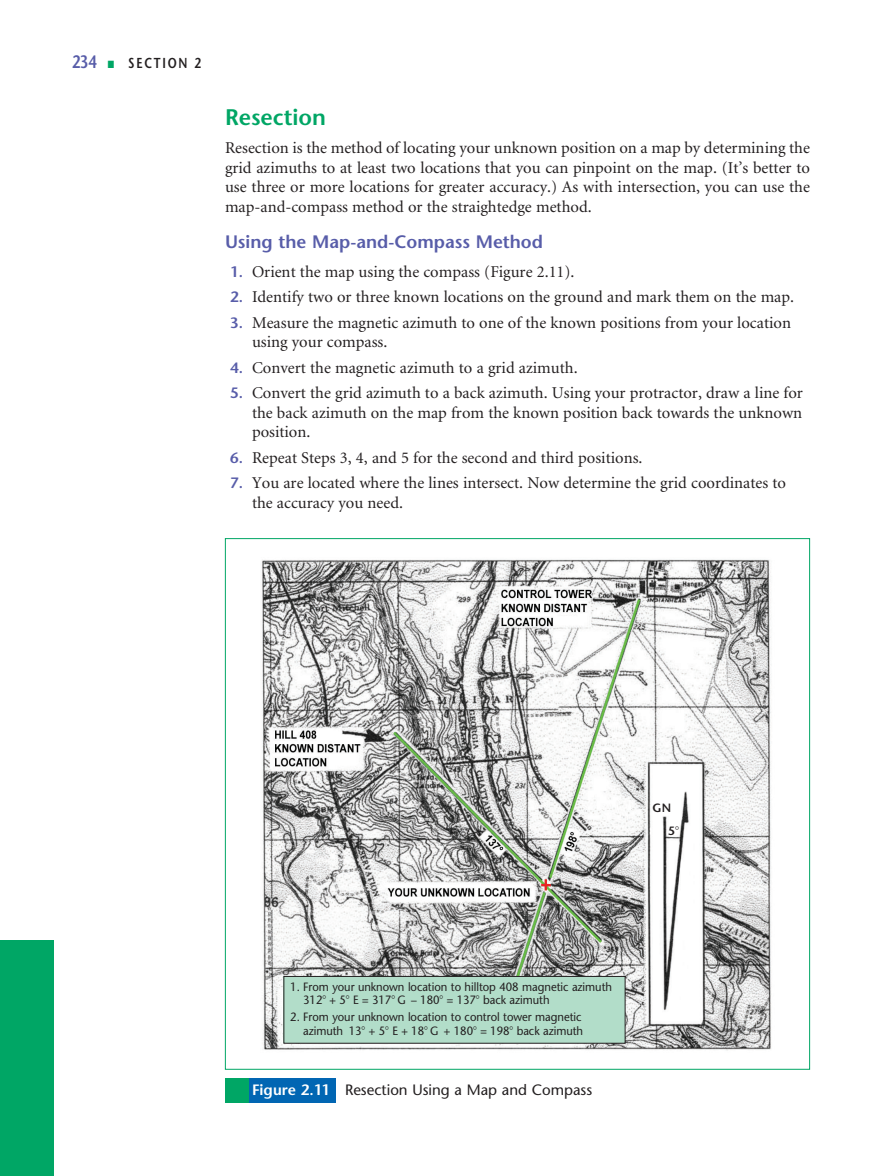
<style>
.page{position:relative;width:891px;height:1176px;background:#fff}
.page>*{position:absolute;margin:0;border:0;box-sizing:border-box;transform-origin:0 0}
.t1{font:600 22.5px "Stone Sans";color:#00a665}
.t2{font:600 18px "Stone Sans";color:#585da9}
.t3{font:16.5px/19.5px "Minion";color:#231f20;text-align:justify}
.t4{font:15px "Stone Sans";color:#231f20}
.t5{font:600 14.4px "Stone Sans";letter-spacing:.15em;color:#231f20;scale:.8 1}
.t6{font:12px/13.5px "Stone Sans";letter-spacing:-.005em;color:#231f20;scale:.94 1}
.t7{font:600 12px/22.4px "Stone Sans";color:#231f20}
.s1{font-size:18px;color:#585da9}
.s2{color:#00a665}
.s3{font-family:"Stone Sans";font-weight:600;font-size:15px;color:#585da9}
.s4{font-family:"Mathematical Pi One";font-weight:400}
.s5{font-family:"Mathematical Pi One"}
.s6{font-weight:600;color:#fff}
</style>
<div class="page">
<svg style="left:0;top:538px;width:811px;height:637px"></svg>
<p class="t5" style="left:72px;top:57px;width:163px"><span class="s1">234</span> <span class="s2">■</span> SECTION 2</p>
<h1 class="t1" style="left:225px;top:108px;width:103px">Resection</h1>
<p class="t3" style="left:225px;top:140px;width:587px">Resection is the method of locating your unknown position on a map by determining the grid azimuths to at least two locations that you can pinpoint on the map. (It’s better to use three or more locations for greater accuracy.) As with intersection, you can use the map-and-compass method or the straightedge method.</p>
<p class="t2" style="left:225px;top:235px;width:320px">Using the Map-and-Compass Method</p>
<p class="t3" style="left:230px;top:263px;width:346px"><span class="s3">1.</span> Orient the map using the compass (Figure 2.11).</p>
<p class="t3" style="left:230px;top:288px;width:566px"><span class="s3">2.</span> Identify two or three known locations on the ground and mark them on the map.</p>
<p class="t3" style="left:252px;top:314px;width:541px;text-indent:-22px"><span class="s3">3.</span> Measure the magnetic azimuth to one of the known positions from your location using your compass.</p>
<p class="t3" style="left:230px;top:359px;width:349px"><span class="s3">4.</span> Convert the magnetic azimuth to a grid azimuth.</p>
<p class="t3" style="left:252px;top:384px;width:552px;text-indent:-22px"><span class="s3">5.</span> Convert the grid azimuth to a back azimuth. Using your protractor, draw a line for the back azimuth on the map from the known position back towards the unknown position.</p>
<p class="t3" style="left:230px;top:449px;width:414px"><span class="s3">6.</span> Repeat Steps 3, 4, and 5 for the second and third positions.</p>
<p class="t3" style="left:252px;top:474px;width:536px;text-indent:-22px"><span class="s3">7.</span> You are located where the lines intersect. Now determine the grid coordinates to the accuracy you need.</p>
<p class="t7" style="left:668px;top:798px;width:12px;text-indent:-16px">GN<br>5<span class="s4">-</span></p>
<p class="t6" style="left:303px;top:981px;width:330px;text-indent:-13px">1. From your unknown location to hilltop 408 magnetic azimuth<br>312<span class="s5">-</span> + 5<span class="s5">-</span> E = 317<span class="s5">-</span> G – 180<span class="s5">-</span> = 137<span class="s5">-</span> back azimuth</p>
<p class="t6" style="left:290px;top:1011px;width:313px;text-align:right">2. From your unknown location to control tower magnetic azimuth 13<span class="s5">-</span> + 5<span class="s5">-</span> E + 18<span class="s5">-</span> G + 180<span class="s5">-</span> = 198<span class="s5">-</span> back azimuth</p>
<p class="t4" style="left:252px;top:1083px;width:342px"><span class="s6">Figure 2.11</span> Resection Using a Map and Compass</p>
</div>
